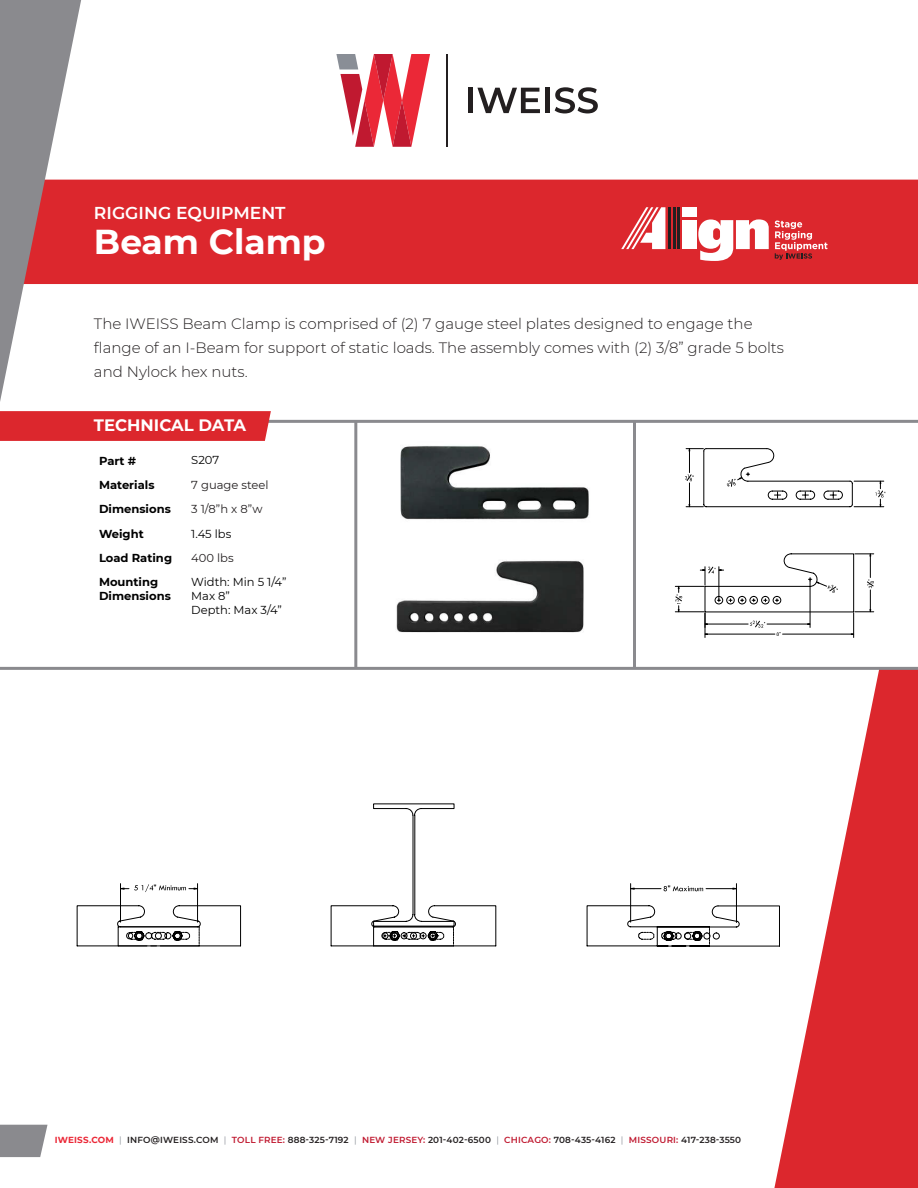
<style>
.page{position:relative;width:918px;height:1188px;background:#fff}
.page>*{position:absolute;margin:0;border:0;box-sizing:border-box;transform-origin:0 0}
.t1{font:700 34.5px "Montserrat";color:#fff}
.t2{font:600 17.25px "Montserrat";color:#fff}
.t3{font:700 16.5px "Montserrat";color:#fff}
.t4{font:300 15px/24px "Montserrat";color:#231f20}
.t5{font:700 11.55px "Montserrat";color:#000}
.t6{font:11.55px "Montserrat";color:#000}
.t7{font:11.55px "Montserrat";color:#231f20}
.t8{font:600 8.85px "Montserrat";letter-spacing:.02em;color:#231f20}
.s1{font-weight:700;color:#eb2837}
.s2{font-weight:400;color:#898e96}
.s3{color:#c01930}
</style>
<div class="page">
<img style="left:400px;top:445px;width:189px;height:75px">
<img style="left:396px;top:560px;width:188px;height:73px">
<svg style="left:774px;top:670px;width:144px;height:518px;fill:#dc272d"></svg>
<hr style="left:0;top:420px;width:918px;height:3px;background:#8a8a8e">
<hr style="left:0;top:667px;width:918px;height:3px;background:#8a8a8e">
<hr style="left:354px;top:421px;width:3px;height:247px;background:#8a8a8e">
<div style="left:81px;top:180px;width:837px;height:104px;background:#dc272d"></div>
<svg style="left:0;top:0;width:81px;height:402px"></svg>
<svg style="left:0;top:1125px;width:48px;height:32px;background:#949497"></svg>
<svg style="left:0;top:411px;width:271px;height:30px;background:#dc2a30"></svg>
<svg style="left:775px;top:221px;width:52px;height:39px;background:#d95055"></svg>
<hr style="left:668px;top:207px;width:2px;height:42px;background:#231f20">
<hr style="left:673px;top:207px;width:2px;height:42px;background:#231f20">
<hr style="left:678px;top:207px;width:2px;height:42px;background:#231f20">
<div style="left:682px;top:207px;width:15px;height:10px;background:#fff"></div>
<div style="left:682px;top:220px;width:15px;height:29px;background:#fff"></div>
<svg style="left:621px;top:207px;width:44px;height:42px"></svg>
<svg style="left:698px;top:219px;width:71px;height:42px"></svg>
<div style="left:468px;top:88px;width:5px;height:25px;background:#231f20"></div>
<svg style="left:477px;top:88px;width:63px;height:25px"></svg>
<div style="left:545px;top:88px;width:5px;height:25px;background:#231f20"></div>
<svg style="left:555px;top:87px;width:43px;height:26px"></svg>
<hr style="left:447px;top:54px;width:1px;height:93px;background:#231f20">
<svg style="left:336px;top:54px;width:94px;height:93px"></svg>
<hr style="left:633px;top:421px;width:3px;height:247px;background:#8a8a8e">
<svg style="left:76px;top:803px;width:704px;height:144px"></svg>
<hr style="left:854px;top:506px;width:30px;height:1px;background:#000">
<hr style="left:854px;top:481px;width:30px;height:1px;background:#000">
<svg style="left:875px;top:481px;width:10px;height:26px"></svg>
<svg style="left:685px;top:448px;width:168px;height:59px"></svg>
<svg style="left:675px;top:554px;width:199px;height:84px"></svg>
<p class="t2" style="left:94px;top:201px;width:193px">RIGGING EQUIPMENT</p>
<p class="t1" style="left:94px;top:216px;width:233px">Beam Clamp</p>
<p class="t4" style="left:94px;top:311px;width:692px">The IWEISS Beam Clamp is comprised of (2) 7 gauge steel plates designed to engage the flange of an I-Beam for support of static loads. The assembly comes with (2) 3/8” grade 5 bolts and Nylock hex nuts.</p>
<p class="t3" style="left:94px;top:413px;width:154px">TECHNICAL DATA</p>
<p class="t5" style="left:99px;top:452px;width:39px">Part #</p>
<p class="t6" style="left:191px;top:452px;width:29px">S207</p>
<p class="t5" style="left:99px;top:476px;width:57px">Materials</p>
<p class="t7" style="left:191px;top:477px;width:79px">7 guage steel</p>
<p class="t5" style="left:99px;top:501px;width:73px">Dimensions</p>
<p class="t7" style="left:191px;top:501px;width:73px">3 1/8”h x 8”w</p>
<p class="t5" style="left:99px;top:525px;width:46px">Weight</p>
<p class="t6" style="left:191px;top:526px;width:42px">1.45 lbs</p>
<p class="t5" style="left:99px;top:550px;width:75px">Load Rating</p>
<p class="t7" style="left:191px;top:550px;width:44px">400 lbs</p>
<p class="t5" style="left:99px;top:574px;width:61px">Mounting</p>
<p class="t5" style="left:99px;top:588px;width:73px">Dimensions</p>
<p class="t6" style="left:191px;top:574px;width:97px">Width: Min 5 1/4”</p>
<p class="t6" style="left:191px;top:588px;width:40px">Max 8”</p>
<p class="t6" style="left:191px;top:602px;width:92px">Depth: Max 3/4”</p>
<p class="t8" style="left:55px;top:1134px;width:688px"><span class="s1">IWEISS.COM</span> <span class="s2">|</span> INFO@IWEISS.COM <span class="s2">|</span> <span class="s3">TOLL FREE:</span> 888-325-7192 <span class="s2">|</span> <span class="s3">NEW JERSEY:</span> 201-402-6500 <span class="s2">|</span> <span class="s3">CHICAGO:</span> 708-435-4162 <span class="s2">|</span> <span class="s3">MISSOURI:</span> 417-238-3550</p>
</div>
